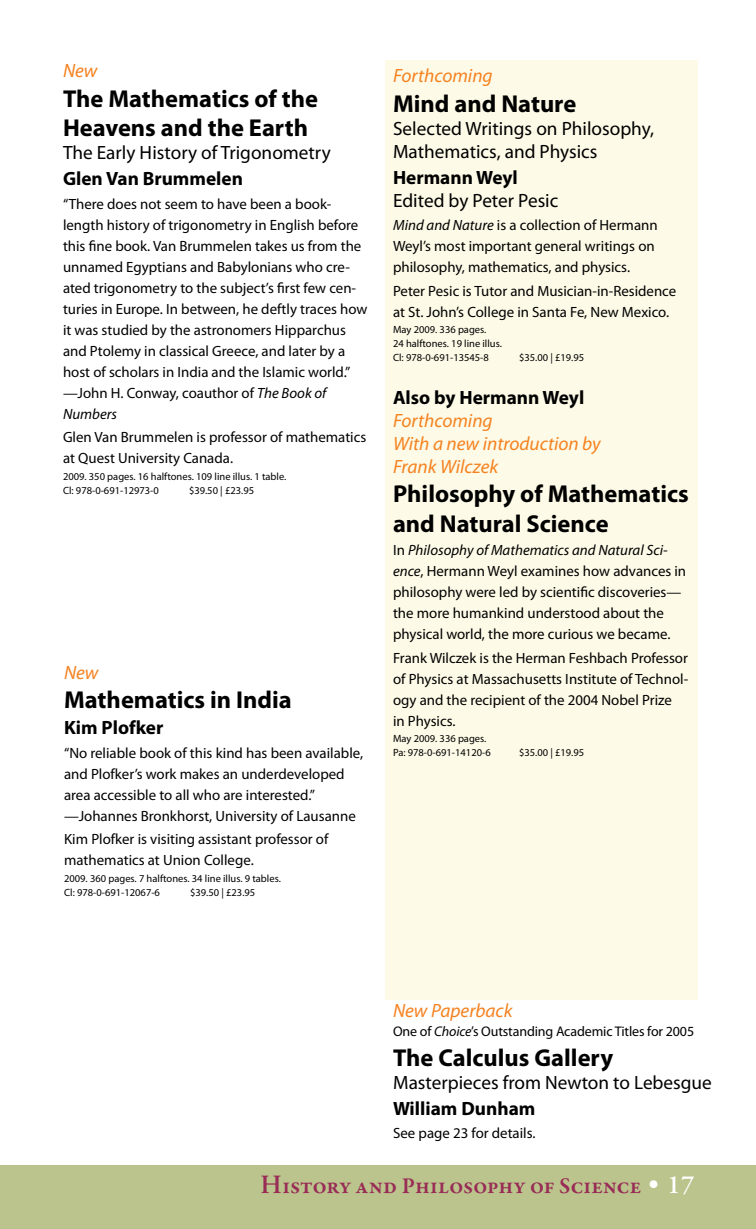
<style>
.page{position:relative;width:756px;height:1229px;background:#fff}
.page>*{position:absolute;margin:0;border:0;box-sizing:border-box;transform-origin:0 0}
.t1{font:700 24.5px/29.4px "Myriad Pro";color:#000}
.t2{font:600 22.75px "Garamond Premr Pro";letter-spacing:-.01em;color:#982c56}
.t3{font:19.25px/23.1px "Myriad Pro";color:#000}
.t4{font:italic 19.25px/23.1px "Myriad Pro";color:#f58220}
.t5{font:700 19.25px "Myriad Pro";color:#000}
.t6{font:14.88px/21px "Myriad Pro";color:#000}
.t7{font:14px "Myriad Pro";letter-spacing:-.01em;color:#000}
.t8{font:10.5px/14px "Myriad Pro";color:#000}
.s1{font-style:italic}
.s2{font-family:"Adobe Garamond Pro";font-size:26.25px}
.s3{font-family:"Adobe Garamond Pro";font-size:26.25px;color:#fff}
</style>
<div class="page">
<div style="left:0;top:1166px;width:756px;height:62px;background:#bbc48c"></div>
<div style="left:385px;top:60px;width:313px;height:939px;background:#fdfae7"></div>
<p class="t4" style="left:63px;top:59px;width:36px">New</p>
<h1 class="t1" style="left:63px;top:83px;width:257px">The Mathematics of the<br>Heavens and the Earth</h1>
<p class="t3" style="left:63px;top:141px;width:269px">The Early History of Trigonometry</p>
<p class="t5" style="left:63px;top:166px;width:181px">Glen Van Brummelen</p>
<p class="t6" style="left:63px;top:193px;width:306px">“There does not seem to have been a book&shy;length history of trigonometry in English before this fine book. Van Brummelen takes us from the unnamed Egyptians and Babylonians who cre&shy;ated trigonometry to the subject’s first few cen&shy;turies in Europe. In between, he deftly traces how it was studied by the astronomers Hipparchus and Ptolemy in classical Greece, and later by a host of scholars in India and the Islamic world.” —John H. Conway, coauthor of <span class="s1">The Book of Numbers</span></p>
<p class="t6" style="left:63px;top:426px;width:305px">Glen Van Brummelen is professor of mathematics at Quest University Canada.</p>
<p class="t8" style="left:63px;top:469px;width:225px">2009. 350 pages. 16 halftones. 109 line illus. 1 table.<br>Cl: 978-0-691-12973-0</p>
<p class="t8" style="left:189px;top:483px;width:67px">$39.50 | £23.95</p>
<p class="t4" style="left:64px;top:660px;width:36px">New</p>
<h1 class="t1" style="left:64px;top:684px;width:229px">Mathematics in India</h1>
<p class="t5" style="left:64px;top:715px;width:101px">Kim Plofker</p>
<p class="t6" style="left:64px;top:742px;width:301px">“No reliable book of this kind has been available, and Plofker’s work makes an underdeveloped area accessible to all who are interested.” —Johannes Bronkhorst, University of Lausanne</p>
<p class="t6" style="left:64px;top:828px;width:266px">Kim Plofker is visiting assistant professor of mathematics at Union College.</p>
<p class="t8" style="left:64px;top:871px;width:218px">2009. 360 pages. 7 halftones. 34 line illus. 9 tables.<br>Cl: 978-0-691-12067-6</p>
<p class="t8" style="left:190px;top:885px;width:67px">$39.50 | £23.95</p>
<p class="t4" style="left:393px;top:64px;width:101px">Forthcoming</p>
<h1 class="t1" style="left:393px;top:88px;width:185px">Mind and Nature</h1>
<p class="t3" style="left:393px;top:117px;width:262px">Selected Writings on Philosophy,<br>Mathematics, and Physics</p>
<p class="t5" style="left:393px;top:165px;width:126px">Hermann Weyl</p>
<p class="t3" style="left:393px;top:188px;width:167px">Edited by Peter Pesic</p>
<p class="t6" style="left:393px;top:215px;width:266px"><span class="s1">Mind and Nature</span> is a collection of Hermann<br>Weyl’s most important general writings on philosophy, mathematics, and physics.</p>
<p class="t6" style="left:393px;top:280px;width:285px">Peter Pesic is Tutor and Musician-in-Residence at St. John’s College in Santa Fe, New Mexico.</p>
<p class="t8" style="left:393px;top:323px;width:110px">May 2009. 336 pages.<br>24 halftones. 19 line illus.<br>Cl: 978-0-691-13545-8</p>
<p class="t8" style="left:519px;top:351px;width:67px">$35.00 | £19.95</p>
<p class="t5" style="left:393px;top:384px;width:193px">Also by Hermann Weyl</p>
<p class="t4" style="left:393px;top:408px;width:209px">Forthcoming<br>With a new introduction by<br>Frank Wilczek</p>
<h1 class="t1" style="left:393px;top:478px;width:297px">Philosophy of Mathematics and Natural Science</h1>
<p class="t6" style="left:393px;top:539px;width:295px">In <span class="s1">Philosophy of Mathematics and Natural Sci&shy;ence</span>, Hermann Weyl examines how advances in philosophy were led by scientific discoveries— the more humankind understood about the physical world, the more curious we became.</p>
<p class="t6" style="left:393px;top:647px;width:297px">Frank Wilczek is the Herman Feshbach Professor of Physics at Massachusetts Institute of Technol&shy;ogy and the recipient of the 2004 Nobel Prize<br>in Physics.</p>
<p class="t8" style="left:393px;top:731px;width:99px">May 2009. 336 pages.<br>Pa: 978-0-691-14120-6</p>
<p class="t8" style="left:519px;top:745px;width:67px">$35.00 | £19.95</p>
<p class="t4" style="left:393px;top:998px;width:121px">New Paperback</p>
<p class="t7" style="left:393px;top:1023px;width:303px">One of <span class="s1">Choice</span>’s Outstanding Academic Titles for 2005</p>
<h1 class="t1" style="left:393px;top:1042px;width:222px">The Calculus Gallery</h1>
<p class="t3" style="left:393px;top:1070px;width:320px">Masterpieces from Newton to Lebesgue</p>
<p class="t5" style="left:393px;top:1095px;width:144px">William Dunham</p>
<p class="t6" style="left:393px;top:1122px;width:144px">See page 23 for details.</p>
<h2 class="t2" style="left:260px;top:1172px;width:436px"><span class="s2">H</span>istory and Philosophy of Science <span class="s3">• 17</span></h2>
</div>
